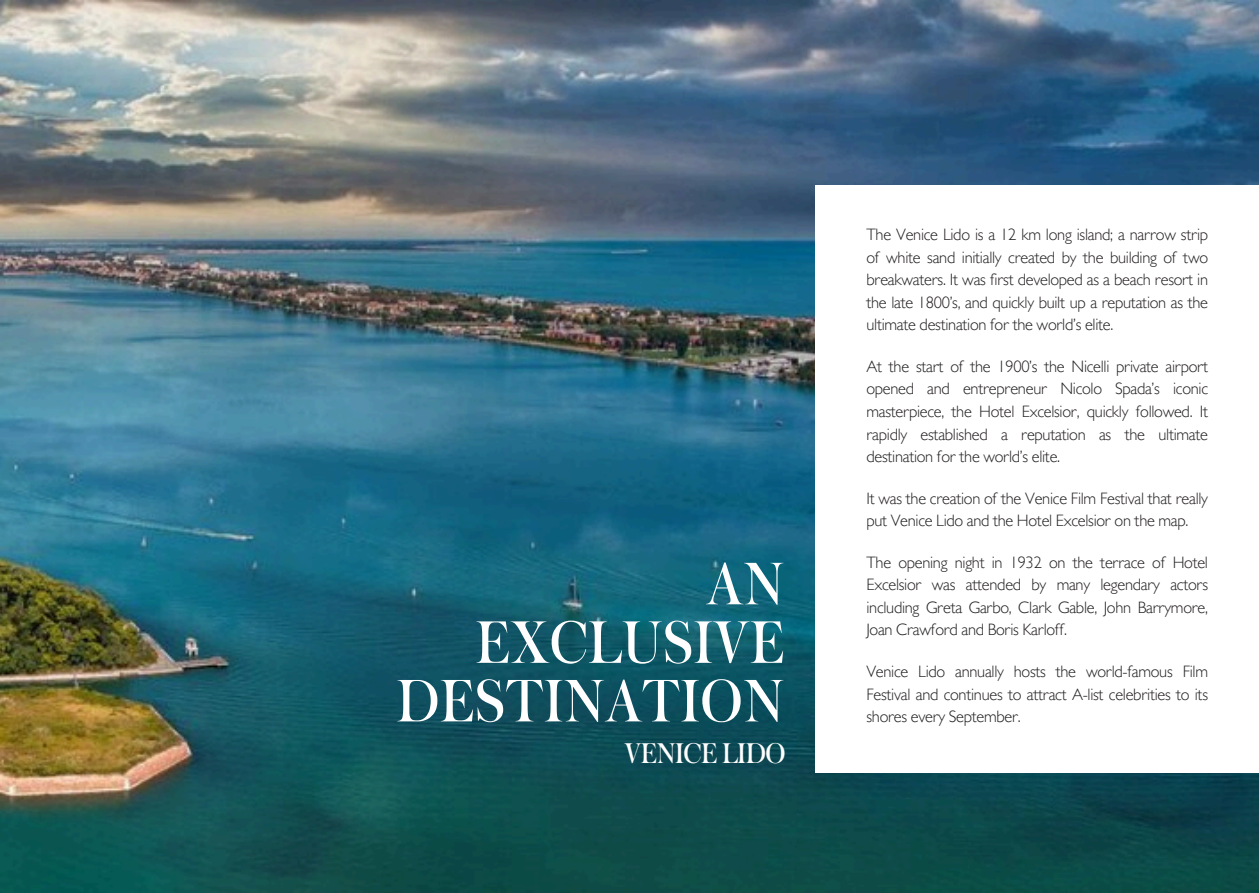
<style>
.page{position:relative;width:1259px;height:893px;background:#fff}
.page>*{position:absolute;margin:0;border:0;box-sizing:border-box;transform-origin:0 0}
.t1{font:63px/58.5px "Austin";letter-spacing:.015em;color:#fff;text-align:right}
.t2{font:30px "Austin";letter-spacing:-.02em;color:#fff}
.t3{font:300 16.5px/22.5px "Gill Sans MT Std";letter-spacing:-.02em;color:#231f20;text-align:justify}
</style>
<div class="page">
<img style="left:0;top:0;width:1259px;height:892px">
<div style="left:815px;top:185px;width:444px;height:587px;background:#fff"></div>
<p class="t1" style="left:397px;top:557px;width:389px">AN<br>EXCLUSIVE<br>DESTINATION</p>
<p class="t2" style="left:624px;top:739px;width:163px">VENICE LIDO</p>
<h1 class="t3" style="left:866px;top:226px;width:343px">The Venice Lido is a 12 km long island; a narrow strip of white sand initially created by the building of two breakwaters. It was first developed as a beach resort in the late 1800’s, and quickly built up a reputation as the ultimate destination for the world’s elite.</h1>
<p class="t3" style="left:866px;top:357px;width:343px">At the start of the 1900’s the Nicelli private airport opened and entrepreneur Nicolo Spada’s iconic masterpiece, the Hotel Excelsior, quickly followed. It rapidly established a reputation as the ultimate destination for the world’s elite.</p>
<p class="t3" style="left:866px;top:489px;width:343px">It was the creation of the Venice Film Festival that really put Venice Lido and the Hotel Excelsior on the map.</p>
<p class="t3" style="left:866px;top:553px;width:343px">The opening night in 1932 on the terrace of Hotel Excelsior was attended by many legendary actors including Greta Garbo, Clark Gable, John Barrymore, Joan Crawford and Boris Karloff.</p>
<p class="t3" style="left:866px;top:662px;width:343px">Venice Lido annually hosts the world-famous Film Festival and continues to attract A-list celebrities to its shores every September.</p>
</div>
